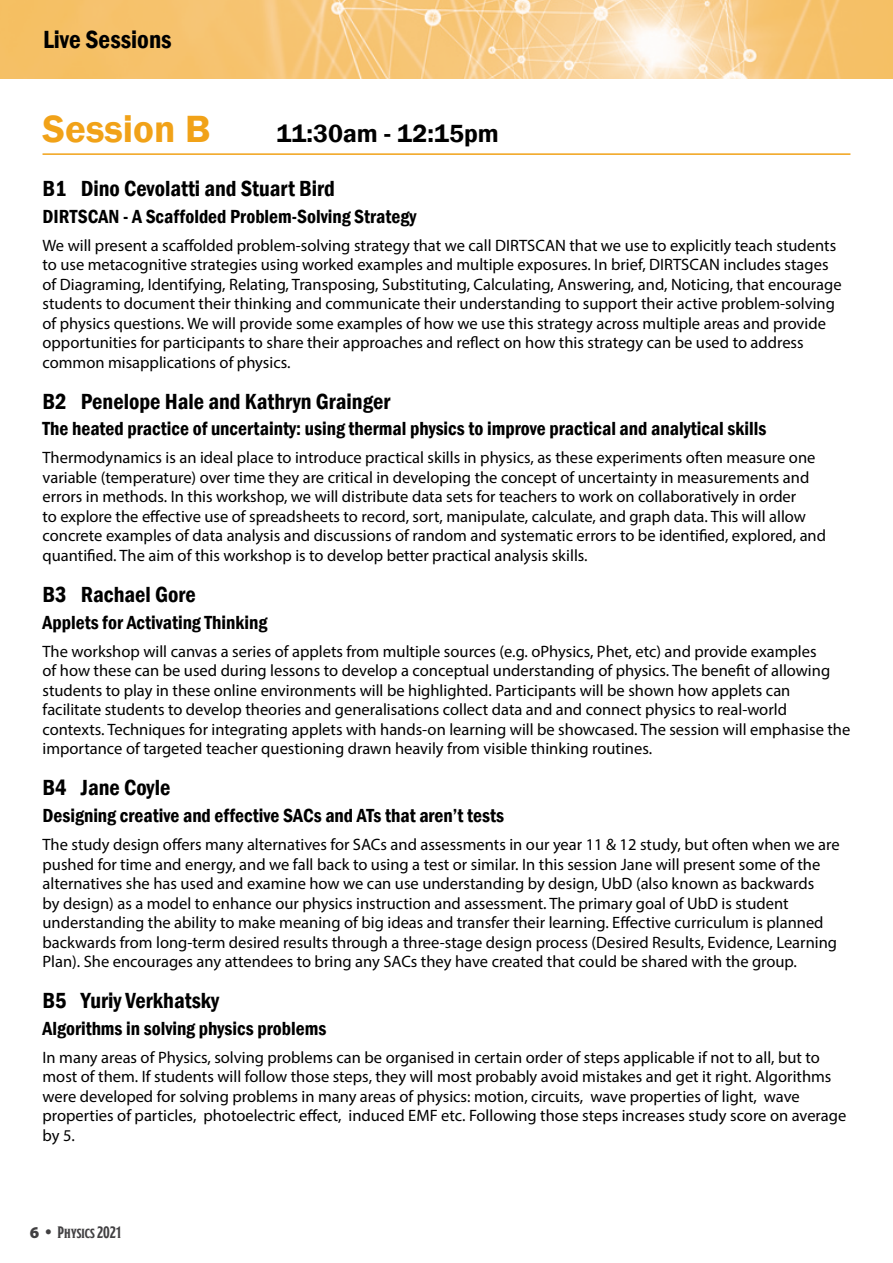
<style>
.page{position:relative;width:893px;height:1263px;background:#fff}
.page>*{position:absolute;margin:0;border:0;box-sizing:border-box;transform-origin:0 0}
.t1{font:600 39px "Franklin Gothic";color:#f1a218}
.t2{font:600 25.5px "Franklin Gothic";color:#000}
.t3{font:600 condensed 25.5px "Franklin Gothic";color:#000}
.t4{font:600 condensed 22.5px "Franklin Gothic";color:#000}
.t5{font:600 condensed 19.5px "Franklin Gothic";color:#000}
.t6{font:16.5px/19.5px "Myriad Pro";color:#000}
.t7{font:700 16.5px "Modesto Condensed";color:#414042}
.s1{font-family:"Myriad Pro";font-weight:900}
.s2{font-family:"Franklin Gothic";font-weight:600;font-stretch:condensed;font-size:18px}
</style>
<div class="page">
<img style="left:0;top:0;width:893px;height:79px">
<hr style="left:43px;top:153px;width:807px;height:2px;background:#f1a218">
<h2 class="t3" style="left:43px;top:22px;width:130px">Live Sessions</h2>
<h1 class="t1" style="left:43px;top:105px;width:170px">Session B</h1>
<h2 class="t2" style="left:276px;top:118px;width:224px">11:30am - 12:15pm</h2>
<h3 class="t4" style="left:43px;top:173px;width:294px">B1 Dino Cevolatti and Stuart Bird</h3>
<p class="t5" style="left:43px;top:203px;width:375px">DIRTSCAN - A Scaffolded Problem-Solving Strategy</p>
<p class="t6" style="left:43px;top:235px;width:801px">We will present a scaffolded problem-solving strategy that we call DIRTSCAN that we use to explicitly teach students to use metacognitive strategies using worked examples and multiple exposures. In brief, DIRTSCAN includes stages of Diagraming, Identifying, Relating, Transposing, Substituting, Calculating, Answering, and, Noticing, that encourage students to document their thinking and communicate their understanding to support their active problem-solving of physics questions. We will provide some examples of how we use this strategy across multiple areas and provide opportunities for participants to share their approaches and reflect on how this strategy can be used to address common misapplications of physics.</p>
<h3 class="t4" style="left:43px;top:386px;width:349px">B2 Penelope Hale and Kathryn Grainger</h3>
<p class="t5" style="left:43px;top:416px;width:725px">The heated practice of uncertainty: using thermal physics to improve practical and analytical skills</p>
<p class="t6" style="left:43px;top:448px;width:785px">Thermodynamics is an ideal place to introduce practical skills in physics, as these experiments often measure one variable (temperature) over time they are critical in developing the concept of uncertainty in measurements and errors in methods. In this workshop, we will distribute data sets for teachers to work on collaboratively in order<br>to explore the effective use of spreadsheets to record, sort, manipulate, calculate, and graph data. This will allow concrete examples of data analysis and discussions of random and systematic errors to be identified, explored, and quantified. The aim of this workshop is to develop better practical analysis skills.</p>
<h3 class="t4" style="left:43px;top:579px;width:155px">B3 Rachael Gore</h3>
<p class="t5" style="left:43px;top:609px;width:226px">Applets for Activating Thinking</p>
<p class="t6" style="left:43px;top:641px;width:809px">The workshop will canvas a series of applets from multiple sources (e.g. oPhysics, Phet, etc) and provide examples<br>of how these can be used during lessons to develop a conceptual understanding of physics. The benefit of allowing students to play in these online environments will be highlighted. Participants will be shown how applets can facilitate students to develop theories and generalisations collect data and and connect physics to real-world contexts. Techniques for integrating applets with hands-on learning will be showcased. The session will emphasise the importance of targeted teacher questioning drawn heavily from visible thinking routines.</p>
<h3 class="t4" style="left:43px;top:773px;width:129px">B4 Jane Coyle</h3>
<p class="t5" style="left:43px;top:802px;width:463px">Designing creative and effective SACs and ATs that aren’t tests</p>
<p class="t6" style="left:43px;top:834px;width:799px">The study design offers many alternatives for SACs and assessments in our year 11 &amp; 12 study, but often when we are pushed for time and energy, and we fall back to using a test or similar. In this session Jane will present some of the alternatives she has used and examine how we can use understanding by design, UbD (also known as backwards<br>by design) as a model to enhance our physics instruction and assessment. The primary goal of UbD is student understanding the ability to make meaning of big ideas and transfer their learning. Effective curriculum is planned backwards from long-term desired results through a three-stage design process (Desired Results, Evidence, Learning Plan). She encourages any attendees to bring any SACs they have created that could be shared with the group.</p>
<h3 class="t4" style="left:43px;top:985px;width:178px">B5 Yuriy Verkhatsky</h3>
<p class="t5" style="left:43px;top:1015px;width:285px">Algorithms in solving physics problems</p>
<p class="t6" style="left:43px;top:1047px;width:805px">In many areas of Physics, solving problems can be organised in certain order of steps applicable if not to all, but to most of them. If students will follow those steps, they will most probably avoid mistakes and get it right. Algorithms were developed for solving problems in many areas of physics: motion, circuits, wave properties of light, wave properties of particles, photoelectric effect, induced EMF etc. Following those steps increases study score on average by 5.</p>
<p class="t7" style="left:30px;top:1224px;width:94px"><span class="s1">6</span> <span class="s2">•</span> Physics 2021</p>
</div>
